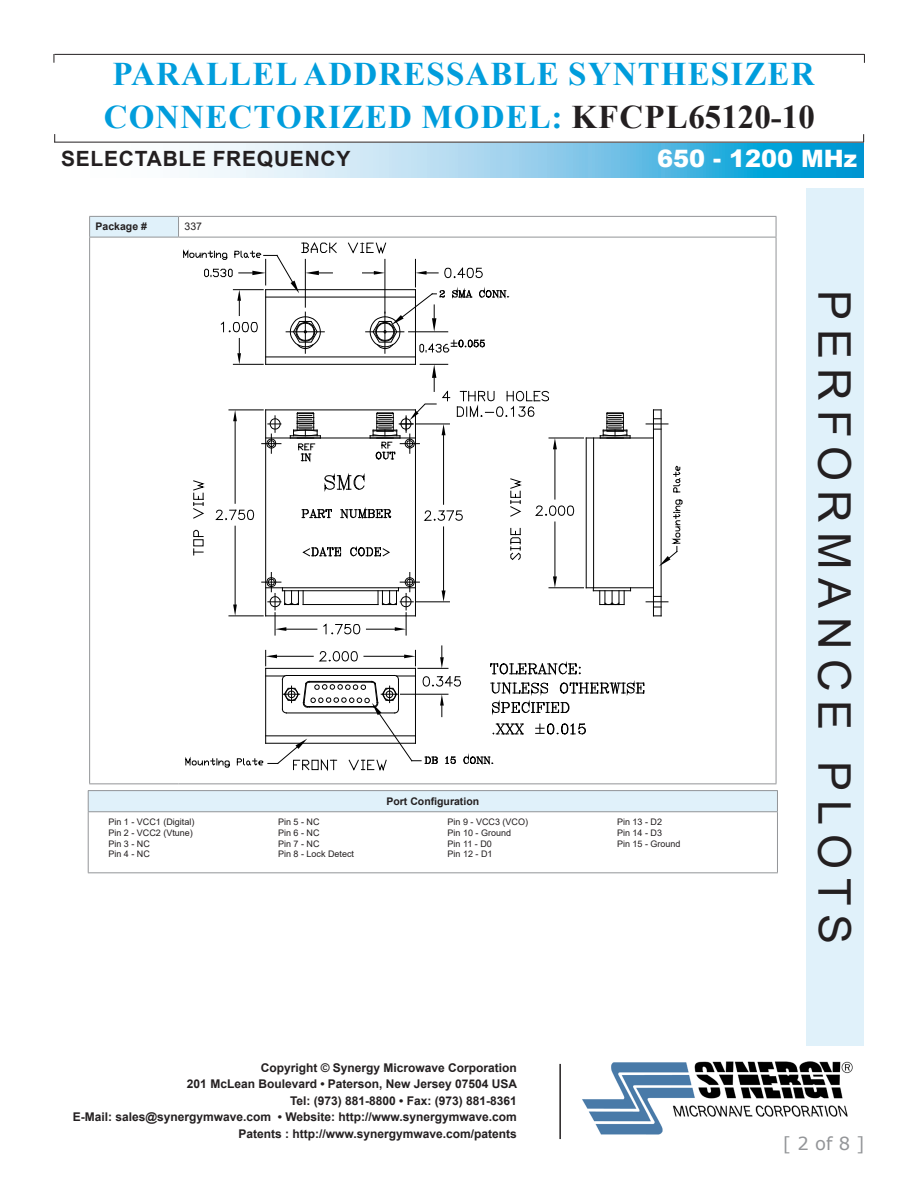
<style>
.page{position:relative;width:918px;height:1188px;background:#fff}
.page>*{position:absolute;margin:0;border:0;box-sizing:border-box;transform-origin:0 0}
.t1{font:45px "Arial";letter-spacing:.2em;color:#231f20}
.t2{font:700 33px/43.3px "Times New Roman";letter-spacing:.035em;color:#009ddc}
.t3{font:900 24px "Arial";color:#fff}
.t4{font:700 21px "Arial";letter-spacing:.035em;color:#231f20}
.t5{font:18px "Verdana";color:#939598}
.t6{font:700 12px/16.5px "Arial";color:#231f20;text-align:right}
.Table_Labels_Centere{font:700 10.5px "Arial";color:#231f20}
.Table_Labels{font:700 10.5px "Arial";color:#231f20}
.Table_Values{font:10.5px "Arial";color:#231f20}
.Pin_Out{font:9px "Arial";color:#231f20}
.s1{color:#231f20}
</style>
<div class="page">
<svg style="left:189px;top:143px;width:675px;height:34px;background:#87ccea"></svg>
<hr style="left:54px;top:54px;width:810px;height:1px;background:#231f20">
<hr style="left:54px;top:142px;width:810px;height:1px;background:#231f20">
<img style="left:582px;top:1061px;width:271px;height:73px">
<hr style="left:559px;top:1064px;width:2px;height:75px;background:#231f20">
<div style="left:806px;top:188px;width:58px;height:858px;background:#e0f1fa"></div>
<svg style="left:90px;top:217px;width:686px;height:566px"></svg>
<hr style="left:89px;top:216px;width:90px;height:1px;background:#939598">
<svg style="left:89px;top:217px;width:1px;height:20px"></svg>
<hr style="left:179px;top:216px;width:597px;height:1px;background:#939598">
<svg style="left:776px;top:217px;width:1px;height:20px"></svg>
<hr style="left:89px;top:237px;width:90px;height:1px;background:#939598">
<hr style="left:89px;top:237px;width:1px;height:546px;background:#939598">
<hr style="left:179px;top:237px;width:597px;height:1px;background:#939598">
<hr style="left:776px;top:237px;width:1px;height:546px;background:#939598">
<hr style="left:89px;top:783px;width:90px;height:1px;background:#939598">
<hr style="left:179px;top:783px;width:597px;height:1px;background:#939598">
<hr style="left:586px;top:438px;width:1px;height:150px;background:#000">
<hr style="left:661px;top:410px;width:1px;height:206px;background:#000">
<hr style="left:653px;top:410px;width:1px;height:206px;background:#000">
<hr style="left:266px;top:438px;width:149px;height:1px;background:#000">
<hr style="left:266px;top:588px;width:149px;height:1px;background:#000">
<hr style="left:303px;top:604px;width:75px;height:1px;background:#000">
<hr style="left:586px;top:438px;width:67px;height:1px;background:#000">
<hr style="left:586px;top:588px;width:67px;height:1px;background:#000">
<hr style="left:266px;top:357px;width:149px;height:1px;background:#000">
<hr style="left:266px;top:297px;width:149px;height:1px;background:#000">
<hr style="left:266px;top:289px;width:149px;height:1px;background:#000">
<hr style="left:266px;top:364px;width:149px;height:1px;background:#000">
<hr style="left:593px;top:438px;width:1px;height:150px;background:#000">
<hr style="left:415px;top:290px;width:1px;height:74px;background:#000">
<hr style="left:265px;top:410px;width:1px;height:206px;background:#000">
<hr style="left:415px;top:410px;width:1px;height:206px;background:#000">
<svg style="left:193px;top:549px;width:10px;height:6px"></svg>
<svg style="left:193px;top:530px;width:11px;height:7px"></svg>
<svg style="left:193px;top:480px;width:11px;height:39px"></svg>
<svg style="left:348px;top:242px;width:38px;height:11px"></svg>
<svg style="left:646px;top:419px;width:22px;height:11px"></svg>
<hr style="left:266px;top:410px;width:149px;height:1px;background:#000">
<hr style="left:266px;top:616px;width:149px;height:1px;background:#000">
<svg style="left:646px;top:596px;width:22px;height:12px"></svg>
<svg style="left:600px;top:413px;width:31px;height:26px"></svg>
<hr style="left:233px;top:364px;width:30px;height:1px;background:#000">
<hr style="left:229px;top:410px;width:34px;height:1px;background:#000">
<hr style="left:229px;top:616px;width:34px;height:1px;background:#000">
<hr style="left:235px;top:421px;width:1px;height:82px;background:#000">
<hr style="left:235px;top:526px;width:1px;height:79px;background:#000">
<svg style="left:233px;top:410px;width:4px;height:11px"></svg>
<svg style="left:233px;top:605px;width:4px;height:11px"></svg>
<svg style="left:216px;top:509px;width:38px;height:11px"></svg>
<hr style="left:549px;top:438px;width:35px;height:1px;background:#000">
<hr style="left:549px;top:588px;width:35px;height:1px;background:#000">
<hr style="left:555px;top:449px;width:1px;height:50px;background:#000">
<hr style="left:555px;top:522px;width:1px;height:54px;background:#000">
<svg style="left:553px;top:438px;width:4px;height:11px"></svg>
<svg style="left:553px;top:576px;width:4px;height:12px"></svg>
<svg style="left:535px;top:505px;width:39px;height:11px"></svg>
<hr style="left:282px;top:590px;width:116px;height:1px;background:#000">
<hr style="left:593px;top:590px;width:38px;height:1px;background:#000">
<svg style="left:600px;top:588px;width:31px;height:17px"></svg>
<svg style="left:457px;top:391px;width:92px;height:26px"></svg>
<hr style="left:416px;top:602px;width:33px;height:1px;background:#000">
<hr style="left:443px;top:435px;width:1px;height:69px;background:#000">
<hr style="left:443px;top:527px;width:1px;height:63px;background:#000">
<svg style="left:442px;top:590px;width:4px;height:12px"></svg>
<svg style="left:424px;top:510px;width:39px;height:11px"></svg>
<hr style="left:286px;top:629px;width:31px;height:1px;background:#000">
<svg style="left:262px;top:416px;width:19px;height:37px"></svg>
<svg style="left:262px;top:573px;width:42px;height:62px"></svg>
<svg style="left:323px;top:573px;width:96px;height:62px"></svg>
<svg style="left:301px;top:509px;width:31px;height:9px"></svg>
<svg style="left:341px;top:509px;width:50px;height:9px"></svg>
<svg style="left:324px;top:475px;width:41px;height:15px"></svg>
<svg style="left:303px;top:547px;width:38px;height:10px"></svg>
<svg style="left:350px;top:547px;width:40px;height:10px"></svg>
<svg style="left:290px;top:413px;width:31px;height:48px"></svg>
<svg style="left:510px;top:528px;width:11px;height:32px"></svg>
<svg style="left:510px;top:478px;width:11px;height:39px"></svg>
<svg style="left:370px;top:364px;width:80px;height:96px"></svg>
<svg style="left:185px;top:758px;width:45px;height:10px"></svg>
<svg style="left:673px;top:466px;width:8px;height:27px"></svg>
<svg style="left:659px;top:499px;width:24px;height:67px"></svg>
<svg style="left:363px;top:259px;width:146px;height:94px"></svg>
<svg style="left:178px;top:217px;width:159px;height:147px"></svg>
<svg style="left:237px;top:646px;width:408px;height:124px"></svg>
<div style="left:88px;top:791px;width:689px;height:21px;background:#e0f1fa"></div>
<hr style="left:88px;top:790px;width:690px;height:1px;background:#939598">
<svg style="left:88px;top:791px;width:1px;height:20px"></svg>
<svg style="left:777px;top:791px;width:1px;height:20px"></svg>
<hr style="left:88px;top:811px;width:690px;height:1px;background:#939598">
<hr style="left:88px;top:812px;width:1px;height:60px;background:#939598">
<hr style="left:777px;top:812px;width:1px;height:60px;background:#939598">
<hr style="left:88px;top:872px;width:690px;height:1px;background:#939598">
<h2 class="t2" style="left:104px;top:51px;width:713px">PARALLEL ADDRESSABLE SYNTHESIZER<br>CONNECTORIZED MODEL: <span class="s1">KFCPL65120-10</span></h2>
<h3 class="t4" style="left:61px;top:144px;width:291px">SELECTABLE FREQUENCY</h3>
<h3 class="t3" style="left:657px;top:141px;width:202px">650 - 1200 MHz</h3>
<p class="Table_Labels" style="left:96px;top:219px;width:53px">Package #</p>
<p class="Table_Values" style="left:185px;top:219px;width:19px">337</p>
<p class="Pin_Out" style="left:108px;top:816px;width:88px">Pin 1 - VCC1 (Digital)</p>
<p class="Pin_Out" style="left:108px;top:826px;width:86px">Pin 2 - VCC2 (Vtune)</p>
<p class="Pin_Out" style="left:108px;top:837px;width:43px">Pin 3 - NC</p>
<p class="Pin_Out" style="left:108px;top:848px;width:43px">Pin 4 - NC</p>
<p class="Pin_Out" style="left:278px;top:816px;width:43px">Pin 5 - NC</p>
<p class="Pin_Out" style="left:278px;top:826px;width:43px">Pin 6 - NC</p>
<p class="Pin_Out" style="left:278px;top:837px;width:43px">Pin 7 - NC</p>
<p class="Pin_Out" style="left:278px;top:848px;width:78px">Pin 8 - Lock Detect</p>
<p class="Table_Labels_Centere" style="left:386px;top:794px;width:94px">Port Configuration</p>
<p class="Pin_Out" style="left:448px;top:816px;width:82px">Pin 9 - VCC3 (VCO)</p>
<p class="Pin_Out" style="left:448px;top:826px;width:65px">Pin 10 - Ground</p>
<p class="Pin_Out" style="left:448px;top:837px;width:46px">Pin 11 - D0</p>
<p class="Pin_Out" style="left:448px;top:848px;width:47px">Pin 12 - D1</p>
<p class="t6" style="left:73px;top:1059px;width:446px">Copyright © Synergy Microwave Corporation<br>201 McLean Boulevard • Paterson, New Jersey 07504 USA<br>Tel: (973) 881-8800 • Fax: (973) 881-8361<br>E-Mail: sales@synergymwave.com • Website: http://www.synergymwave.com Patents : http://www.synergymwave.com/patents</p>
<p class="Pin_Out" style="left:617px;top:816px;width:47px">Pin 13 - D2</p>
<p class="Pin_Out" style="left:617px;top:826px;width:47px">Pin 14 - D3</p>
<p class="Pin_Out" style="left:617px;top:837px;width:65px">Pin 15 - Ground</p>
<h1 class="t1" style="left:865px;top:290px;width:656px;rotate:90deg">PERFORMANCE PLOTS</h1>
<h3 class="t5" style="left:783px;top:1131px;width:83px">[ 2 of 8 ]</h3>
</div>
